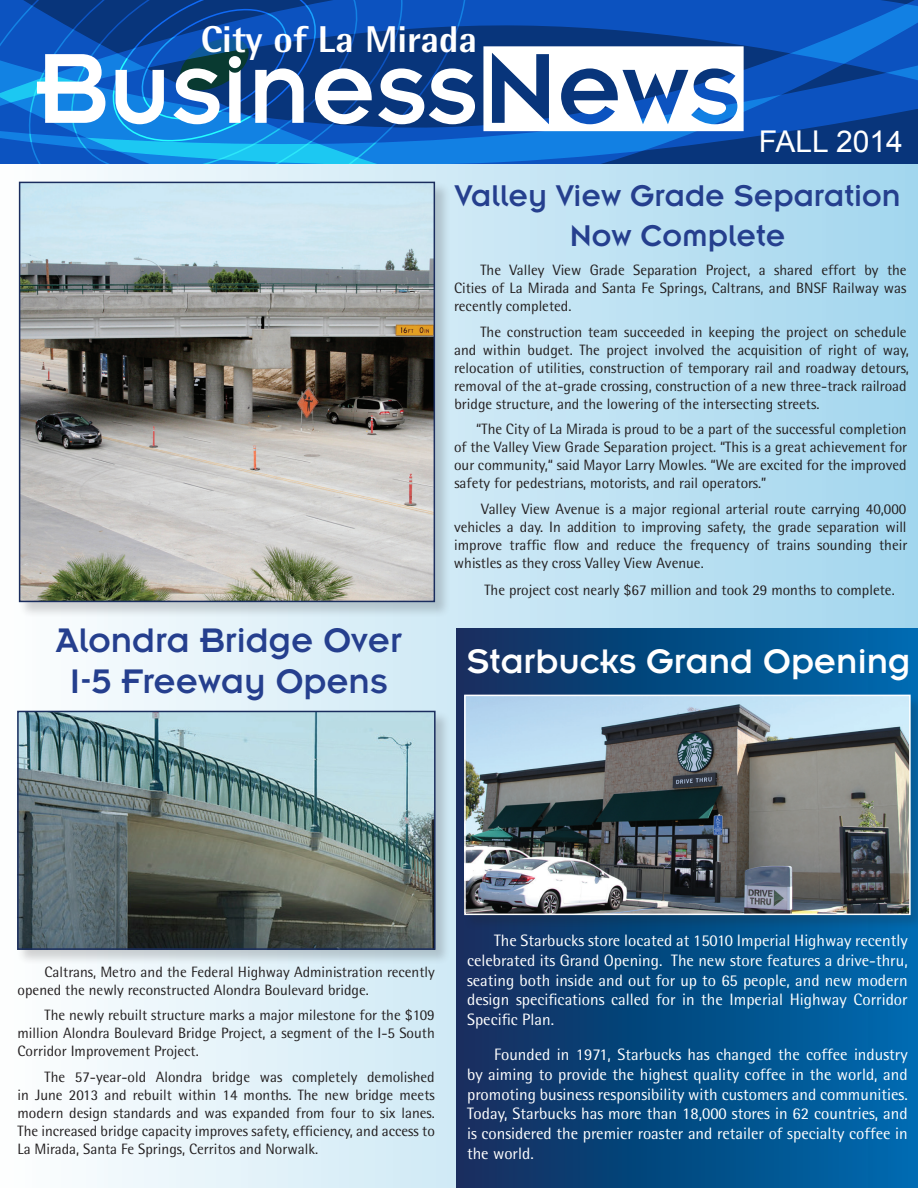
<style>
.page{position:relative;width:918px;height:1188px;background:#fff}
.page>*{position:absolute;margin:0;border:0;box-sizing:border-box;transform-origin:0 0}
.t1{font:37.5px/40.5px "Insignia";color:#253f8e;text-align:center}
.t2{font:37.5px "Insignia";color:#fff}
.t3{font:800 37.35px "Rotis Semi Sans";color:#fff}
.t4{font:33px/39.6px "Insignia";color:#253f8e;text-align:center}
.t5{font:30px "Bureau Agency";color:#fff}
.t6{font:30px "Arial";color:#fff}
.t7{font:16.5px/19.8px "Rotis Semi Sans";color:#fff;text-align:justify}
.t8{font:15px/18px "Rotis Semi Sans";color:#231f20;text-align:justify}
</style>
<div class="page">
<div style="left:0;top:158px;width:918px;height:1030px;background:linear-gradient(to right,#fdfefe,#a1d5ed)"></div>
<div style="left:18px;top:181px;width:433px;height:437px;background:#231f20;opacity:.2"></div>
<img style="left:22px;top:185px;width:410px;height:414px">
<div style="left:19px;top:182px;width:416px;height:420px;border:2px solid #1a2d5e"></div>
<hr style="left:917px;top:534px;width:1px;height:654px;background:#a1d6ee">
<div style="left:456px;top:629px;width:462px;height:559px;background:linear-gradient(to right,#122d5b,#006baf)"></div>
<div style="left:464px;top:694px;width:454px;height:237px;background:#231f20;opacity:.2"></div>
<img style="left:467px;top:698px;width:441px;height:214px">
<div style="left:464px;top:695px;width:447px;height:220px;border:2px solid #fff"></div>
<svg style="left:467px;top:0;width:451px;height:164px;background:#0b50b0"></svg>
<svg style="left:1px;top:0;width:466px;height:164px;background:#0f6dc5"></svg>
<svg style="left:378px;top:68px;width:97px;height:56px"></svg>
<svg style="left:483px;top:46px;width:261px;height:85px"></svg>
<svg style="left:37px;top:0;width:335px;height:142px"></svg>
<div style="left:17px;top:710px;width:434px;height:256px;background:#231f20;opacity:.2"></div>
<img style="left:20px;top:714px;width:413px;height:233px">
<div style="left:17px;top:711px;width:419px;height:239px;border:2px solid #1a2d5e"></div>
<h2 class="t3" style="left:201px;top:16px;width:278px">City of La Mirada</h2>
<h3 class="t5" style="left:793px;top:105px;width:91px">FALL 2014</h3>
<h3 class="t6" style="left:759px;top:125px;width:145px">FALL 2014</h3>
<h1 class="t1" style="left:56px;top:620px;width:348px">Alondra Bridge Over<br>I-5 Freeway Opens</h1>
<h3 class="t4" style="left:455px;top:176px;width:448px">Valley View Grade Separation<br>Now Complete</h3>
<p class="t8" style="left:454px;top:261px;width:454px;text-indent:26px">The Valley View Grade Separation Project, a shared effort by the Cities of La Mirada and Santa Fe Springs, Caltrans, and BNSF Railway was recently completed.</p>
<p class="t8" style="left:454px;top:322px;width:456px;text-align:left;text-indent:26px">The construction team succeeded in keeping the project on schedule and within budget. The project involved the acquisition of right of way, relocation of utilities, construction of temporary rail and roadway detours, removal of the at-grade crossing, construction of a new three-track railroad bridge structure, and the lowering of the intersecting streets.</p>
<p class="t8" style="left:454px;top:420px;width:455px;text-indent:22px">“The City of La Mirada is proud to be a part of the successful completion of the Valley View Grade Separation project. “This is a great achievement for our community,“ said Mayor Larry Mowles. “We are excited for the improved safety for pedestrians, motorists, and rail operators.”</p>
<p class="t8" style="left:454px;top:499px;width:455px;text-indent:27px">Valley View Avenue is a major regional arterial route carrying 40,000 vehicles a day. In addition to improving safety, the grade separation will improve traffic flow and reduce the frequency of trains sounding their whistles as they cross Valley View Avenue.</p>
<p class="t8" style="left:485px;top:580px;width:412px">The project cost nearly $67 million and took 29 months to complete.</p>
<h1 class="t2" style="left:467px;top:643px;width:445px">Starbucks Grand Opening</h1>
<p class="t8" style="left:18px;top:962px;width:419px;text-indent:27px">Caltrans, Metro and the Federal Highway Administration recently opened the newly reconstructed Alondra Boulevard bridge.</p>
<p class="t8" style="left:18px;top:1006px;width:419px;text-indent:27px">The newly rebuilt structure marks a major milestone for the $109 million Alondra Boulevard Bridge Project, a segment of the I-5 South Corridor Improvement Project.</p>
<p class="t8" style="left:18px;top:1067px;width:419px;text-indent:27px">The 57-year-old Alondra bridge was completely demolished in June 2013 and rebuilt within 14 months. The new bridge meets modern design standards and was expanded from four to six lanes.<br>The increased bridge capacity improves safety, efficiency, and access to La Mirada, Santa Fe Springs, Cerritos and Norwalk.</p>
<p class="t7" style="left:467px;top:930px;width:442px;text-indent:27px">The Starbucks store located at 15010 Imperial Highway recently celebrated its Grand Opening. The new store features a drive-thru, seating both inside and out for up to 65 people, and new modern design specifications called for in the Imperial Highway Corridor Specific Plan.</p>
<p class="t7" style="left:467px;top:1044px;width:442px;text-indent:27px">Founded in 1971, Starbucks has changed the coffee industry by aiming to provide the highest quality coffee in the world, and promoting business responsibility with customers and communities.<br>Today, Starbucks has more than 18,000 stores in 62 countries, and is considered the premier roaster and retailer of specialty coffee in the world.</p>
</div>
